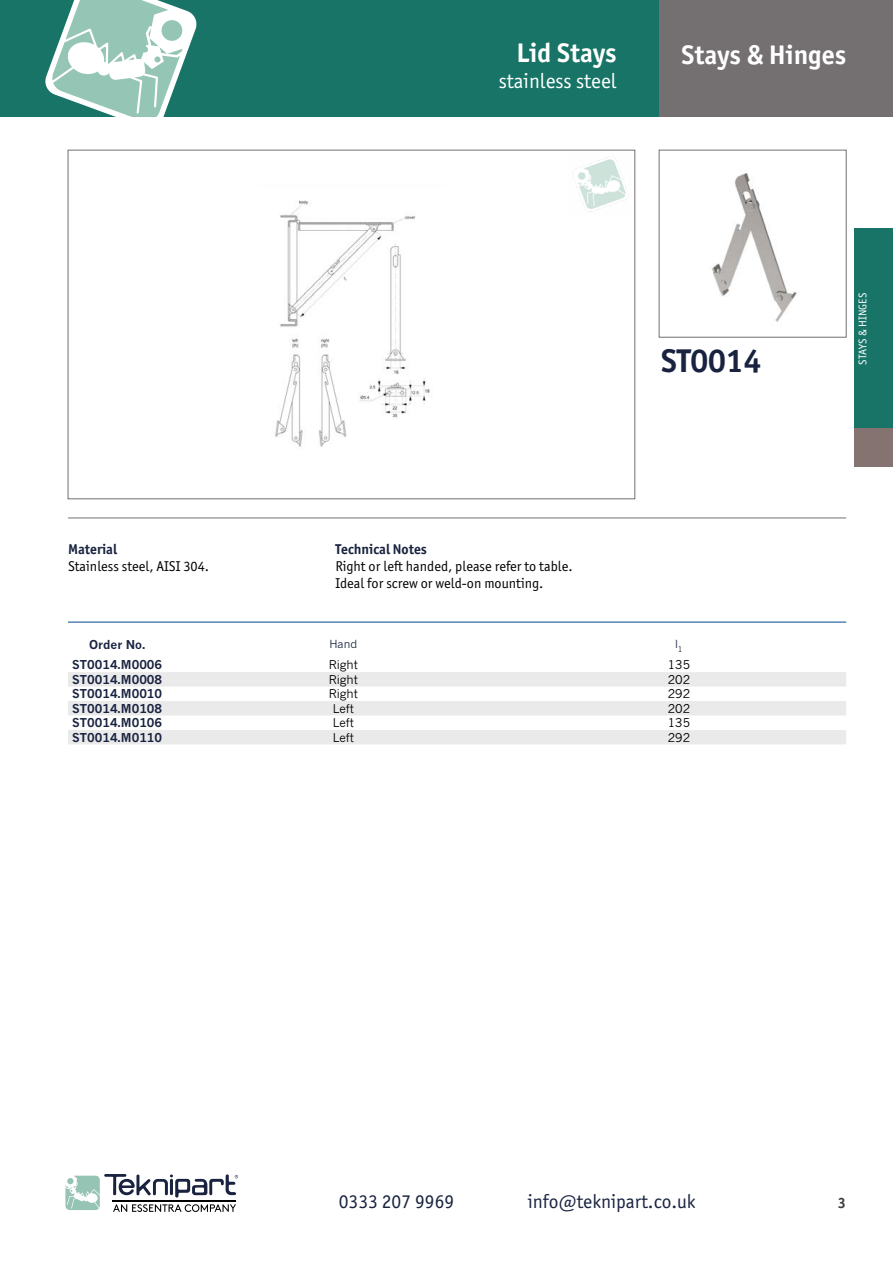
<style>
.page{position:relative;width:893px;height:1263px;background:#fff}
.page>*{position:absolute;margin:0;border:0;box-sizing:border-box;transform-origin:0 0}
.t1{font:700 33px "Officina Sans ITC Pro";color:#192340}
.t2{font:700 27px "Officina Sans ITC Pro";color:#fff}
.t3{font:21px "Officina Sans ITC Pro";color:#fff}
.t4{font:19.5px "Officina Sans ITC Pro";color:#192340}
.t5{font:700 15px "Officina Sans ITC Pro";color:#3c3c3b}
.t6{font:14.25px/17.1px "Officina Sans ITC Pro";color:#000}
.t7{font:700 14.25px "Officina Sans ITC Pro";color:#192340}
.t8{font:700 12px "News Gothic MT Pro";color:#192340}
.t9{font:12px "News Gothic MT Pro";color:#000}
.t10{font:11.25px "Officina Sans ITC Pro";color:#fff}
.t11{font:11.1px "News Gothic MT Pro";color:#192340}
</style>
<div class="page">
<div style="left:0;top:0;width:659px;height:116px;background:#177466"></div>
<svg style="left:45px;top:0;width:152px;height:116px"></svg>
<div style="left:659px;top:0;width:234px;height:116px;background:#746f70"></div>
<div style="left:855px;top:228px;width:38px;height:200px;background:#177466"></div>
<div style="left:855px;top:428px;width:38px;height:38px;background:#847370"></div>
<svg style="left:68px;top:672px;width:778px;height:72px;fill:#eaeaeb"></svg>
<img style="left:275px;top:200px;width:155px;height:247px">
<img style="left:572px;top:157px;width:57px;height:55px">
<div style="left:659px;top:150px;width:187px;height:187px;border:1px solid #746f70"></div>
<img style="left:712px;top:173px;width:85px;height:149px">
<svg style="left:65px;top:1174px;width:173px;height:38px"></svg>
<hr style="left:68px;top:518px;width:778px;height:1px;background:#746f70">
<hr style="left:68px;top:622px;width:778px;height:1px;background:#00488d">
<h2 class="t2" style="left:516px;top:36px;width:102px">Lid Stays</h2>
<h2 class="t2" style="left:682px;top:38px;width:166px">Stays &amp; Hinges</h2>
<h3 class="t3" style="left:499px;top:69px;width:119px">stainless steel</h3>
<p class="t7" style="left:68px;top:540px;width:51px">Material</p>
<p class="t6" style="left:68px;top:558px;width:143px">Stainless steel, AISI 304.</p>
<p class="t7" style="left:335px;top:540px;width:93px">Technical Notes</p>
<p class="t6" style="left:335px;top:558px;width:239px">Right or left handed, please refer to table.<br>Ideal for screw or weld-on mounting.</p>
<h1 class="t1" style="left:661px;top:340px;width:102px">ST0014</h1>
<p class="t8" style="left:89px;top:637px;width:58px">Order No.</p>
<p class="t11" style="left:329px;top:637px;width:29px">Hand</p>
<p class="t11" style="left:675px;top:637px;width:9px">l<sub>1</sub></p>
<p class="t8" style="left:72px;top:658px;width:91px">ST0014.M0006</p>
<p class="t9" style="left:329px;top:658px;width:31px">Right</p>
<p class="t9" style="left:668px;top:658px;width:24px">135</p>
<p class="t8" style="left:72px;top:672px;width:91px">ST0014.M0008</p>
<p class="t9" style="left:329px;top:672px;width:31px">Right</p>
<p class="t9" style="left:668px;top:672px;width:24px">202</p>
<p class="t8" style="left:72px;top:687px;width:91px">ST0014.M0010</p>
<p class="t9" style="left:329px;top:687px;width:31px">Right</p>
<p class="t9" style="left:668px;top:687px;width:24px">292</p>
<p class="t8" style="left:72px;top:701px;width:91px">ST0014.M0108</p>
<p class="t9" style="left:333px;top:701px;width:22px">Left</p>
<p class="t9" style="left:668px;top:701px;width:24px">202</p>
<p class="t8" style="left:72px;top:715px;width:91px">ST0014.M0106</p>
<p class="t9" style="left:333px;top:716px;width:22px">Left</p>
<p class="t9" style="left:668px;top:716px;width:24px">135</p>
<p class="t8" style="left:72px;top:730px;width:91px">ST0014.M0110</p>
<p class="t9" style="left:333px;top:730px;width:22px">Left</p>
<p class="t9" style="left:668px;top:730px;width:24px">292</p>
<p class="t10" style="left:856px;top:365px;width:73px;rotate:-90deg">STAYS &amp; HINGES</p>
<h3 class="t4" style="left:339px;top:1189px;width:117px">0333 207 9969</h3>
<h3 class="t4" style="left:528px;top:1189px;width:169px">info@teknipart.co.uk</h3>
<p class="t5" style="left:838px;top:1193px;width:10px">3</p>
</div>
